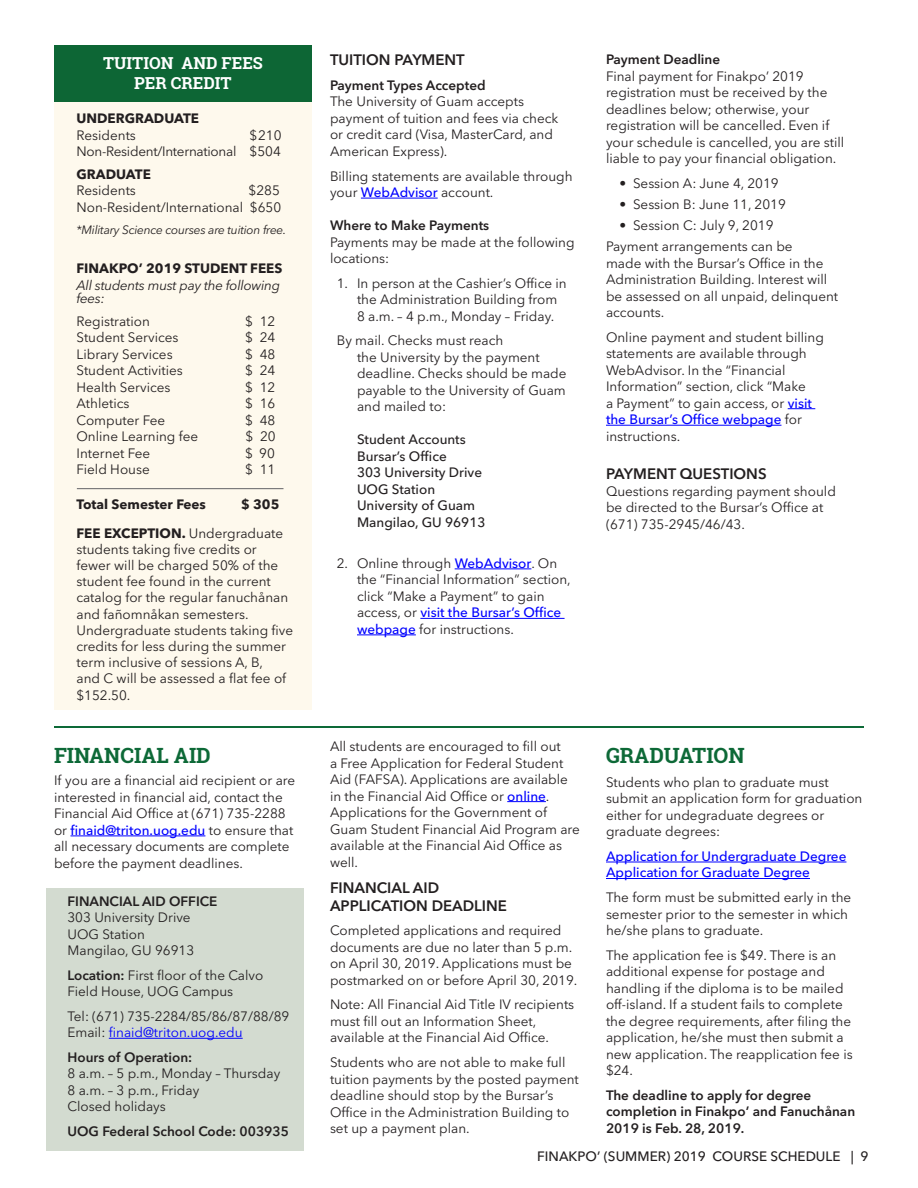
<style>
.page{position:relative;width:918px;height:1188px;background:#fff}
.page>*{position:absolute;margin:0;border:0;box-sizing:border-box;transform-origin:0 0}
.t1{font:700 21px "Roboto Slab";color:#0d6937}
.Plain_Text{font:700 16.5px/19.8px "Roboto Slab";color:#fff;text-align:center}
.t2{font:600 15px/18px "Avenir Next LT Pro";color:#231f20}
.Plain_Text-2{font:13.5px/16.5px "Avenir Next LT Pro";color:#231f20}
.t3{font:500 13.5px/16.5px "Avenir Next LT Pro";color:#231f20}
.t4{font:600 13.5px/16.5px "Avenir Next LT Pro";color:#231f20}
.Plain_Text-3{font:700 13.5px "Avenir Next LT Pro";color:#231f20}
.t5{font:500 13.5px/16.5px "Avenir Next LT Pro";color:#00f}
.Plain_Text-4{font:italic 13.5px/13.5px "Avenir Next LT Pro";letter-spacing:-.02em;color:#231f20}
.Plain_Text-5{font:13.5px "Avenir Next LT Pro";letter-spacing:-.02em;color:#231f20}
.Plain_Text-6{font:italic 12px "Avenir Next LT Pro";letter-spacing:-.02em;color:#231f20}
.s1{font-weight:600}
.s2{font-weight:500;color:#00f}
.s3{font-weight:700}
.s4{color:#00f}
</style>
<div class="page">
<hr style="left:54px;top:726px;width:810px;height:2px;background:#0d6937">
<div style="left:54px;top:101px;width:258px;height:609px;background:#fef9ed"></div>
<div style="left:54px;top:45px;width:258px;height:56px;background:#0d6635"></div>
<hr style="left:361px;top:198px;width:77px;height:1px;background:#00f">
<hr style="left:455px;top:569px;width:76px;height:1px;background:#00f">
<hr style="left:420px;top:618px;width:145px;height:1px;background:#00f">
<hr style="left:357px;top:635px;width:59px;height:1px;background:#00f">
<svg style="left:788px;top:408px;width:27px;height:1px"></svg>
<hr style="left:606px;top:425px;width:175px;height:1px;background:#00f">
<div style="left:46px;top:888px;width:258px;height:262px;background:#d3dbd0"></div>
<hr style="left:109px;top:1038px;width:134px;height:1px;background:#00f">
<hr style="left:507px;top:801px;width:39px;height:1px;background:#00f">
<hr style="left:606px;top:862px;width:240px;height:1px;background:#00f">
<hr style="left:606px;top:878px;width:204px;height:1px;background:#00f">
<hr style="left:70px;top:836px;width:135px;height:1px;background:#00f">
<hr style="left:77px;top:488px;width:207px;height:1px;background:#636366">
<p class="Plain_Text" style="left:103px;top:53px;width:161px">TUITION AND FEES<br>PER CREDIT</p>
<p class="t2" style="left:330px;top:51px;width:136px">TUITION PAYMENT</p>
<p class="Plain_Text-2" style="left:330px;top:77px;width:230px"><span class="s1">Payment Types Accepted<br></span>The University of Guam accepts payment of tuition and fees via check or credit card (Visa, MasterCard, and<br>American Express).</p>
<p class="Plain_Text-2" style="left:330px;top:168px;width:244px">Billing statements are available through your <span class="s2">WebAdvisor</span> account.</p>
<p class="Plain_Text-2" style="left:330px;top:217px;width:246px"><span class="s1">Where to Make Payments<br></span>Payments may be made at the following locations:</p>
<p class="Plain_Text-2" style="left:357px;top:275px;width:211px;text-indent:-20px">1. In person at the Cashier’s Office in the Administration Building from<br>8 a.m. – 4 p.m., Monday – Friday.</p>
<p class="Plain_Text-2" style="left:357px;top:332px;width:211px;text-indent:-20px">By mail. Checks must reach<br>the University by the payment deadline. Checks should be made payable to the University of Guam and mailed to:</p>
<p class="t3" style="left:357px;top:431px;width:130px">Student Accounts<br>Bursar’s Office<br>303 University Drive<br>UOG Station<br>University of Guam<br>Mangilao, GU 96913</p>
<p class="Plain_Text-2" style="left:357px;top:555px;width:215px;text-indent:-20px">2. Online through <span class="s2">WebAdvisor</span>. On the “Financial Information” section, click “Make a Payment” to gain access, or <span class="s2">visit the Bursar’s Office webpage</span> for instructions.</p>
<p class="Plain_Text-3" style="left:76px;top:110px;width:124px">UNDERGRADUATE</p>
<p class="Plain_Text-2" style="left:76px;top:127px;width:61px">Residents</p>
<p class="Plain_Text-2" style="left:249px;top:127px;width:34px">$210</p>
<p class="Plain_Text-5" style="left:76px;top:144px;width:206px">Non-Resident/International $504</p>
<p class="Plain_Text-3" style="left:76px;top:166px;width:76px">GRADUATE</p>
<p class="Plain_Text-2" style="left:76px;top:182px;width:61px">Residents</p>
<p class="Plain_Text-2" style="left:249px;top:182px;width:33px">$285</p>
<p class="Plain_Text-2" style="left:76px;top:199px;width:206px">Non-Resident/International $650</p>
<p class="Plain_Text-6" style="left:76px;top:223px;width:211px">*Military Science courses are tuition free.</p>
<p class="Plain_Text-3" style="left:76px;top:260px;width:207px">FINAKPO’ 2019 STUDENT FEES</p>
<p class="Plain_Text-4" style="left:76px;top:278px;width:205px">All students must pay the following fees:</p>
<p class="Plain_Text-2" style="left:76px;top:313px;width:75px">Registration</p>
<p class="Plain_Text-2" style="left:245px;top:313px;width:32px">$ 12</p>
<p class="Plain_Text-2" style="left:76px;top:329px;width:104px">Student Services</p>
<p class="Plain_Text-2" style="left:245px;top:329px;width:32px">$ 24</p>
<p class="Plain_Text-2" style="left:76px;top:346px;width:98px">Library Services</p>
<p class="Plain_Text-2" style="left:245px;top:346px;width:32px">$ 48</p>
<p class="Plain_Text-2" style="left:76px;top:362px;width:108px">Student Activities</p>
<p class="Plain_Text-2" style="left:245px;top:362px;width:32px">$ 24</p>
<p class="Plain_Text-2" style="left:76px;top:379px;width:96px">Health Services</p>
<p class="Plain_Text-2" style="left:245px;top:379px;width:32px">$ 12</p>
<p class="Plain_Text-2" style="left:76px;top:395px;width:55px">Athletics</p>
<p class="Plain_Text-2" style="left:245px;top:395px;width:32px">$ 16</p>
<p class="Plain_Text-2" style="left:76px;top:412px;width:90px">Computer Fee</p>
<p class="Plain_Text-2" style="left:245px;top:412px;width:32px">$ 48</p>
<p class="Plain_Text-2" style="left:76px;top:428px;width:123px">Online Learning fee</p>
<p class="Plain_Text-2" style="left:246px;top:428px;width:32px">$ 20</p>
<p class="Plain_Text-2" style="left:76px;top:445px;width:75px">Internet Fee</p>
<p class="Plain_Text-2" style="left:245px;top:445px;width:31px">$ 90</p>
<p class="Plain_Text-2" style="left:76px;top:461px;width:75px">Field House</p>
<p class="Plain_Text-2" style="left:245px;top:461px;width:32px">$ 11</p>
<p class="Plain_Text-3" style="left:76px;top:496px;width:131px">Total Semester Fees</p>
<p class="Plain_Text-3" style="left:241px;top:496px;width:40px">$ 305</p>
<p class="Plain_Text-2" style="left:76px;top:525px;width:218px"><span class="s3">FEE EXCEPTION.</span> Undergraduate students taking five credits or fewer will be charged 50% of the student fee found in the current catalog for the regular fanuchånan and fañomnåkan semesters.<br>Undergraduate students taking five credits for less during the summer term inclusive of sessions A, B,<br>and C will be assessed a flat fee of $152.50.</p>
<p class="t1" style="left:54px;top:741px;width:158px">FINANCIAL AID</p>
<p class="Plain_Text-2" style="left:54px;top:772px;width:243px">If you are a financial aid recipient or are interested in financial aid, contact the Financial Aid Office at (671) 735-2288 or <span class="s2">finaid@triton.uog.edu</span> to ensure that all necessary documents are complete before the payment deadlines.</p>
<p class="Plain_Text-2" style="left:68px;top:893px;width:151px"><span class="s1">FINANCIAL AID OFFICE<br></span>303 University Drive<br>UOG Station<br>Mangilao, GU 96913</p>
<p class="Plain_Text-2" style="left:68px;top:967px;width:197px"><span class="s1">Location:</span> First floor of the Calvo<br>Field House, UOG Campus</p>
<p class="Plain_Text-2" style="left:68px;top:1008px;width:223px">Tel: (671) 735-2284/85/86/87/88/89<br>Email: <span class="s4">finaid@triton.uog.edu</span></p>
<p class="Plain_Text-2" style="left:68px;top:1049px;width:214px"><span class="s1">Hours of Operation:<br></span>8 a.m. – 5 p.m., Monday – Thursday<br>8 a.m. – 3 p.m., Friday<br>Closed holidays</p>
<p class="t4" style="left:68px;top:1123px;width:223px">UOG Federal School Code: 003935</p>
<p class="Plain_Text-2" style="left:330px;top:738px;width:251px">All students are encouraged to fill out<br>a Free Application for Federal Student Aid (FAFSA). Applications are available in the Financial Aid Office or <span class="s2">online</span>.<br>Applications for the Government of Guam Student Financial Aid Program are available at the Financial Aid Office as well.</p>
<p class="t2" style="left:330px;top:878px;width:179px">FINANCIAL AID<br>APPLICATION DEADLINE</p>
<p class="Plain_Text-2" style="left:330px;top:922px;width:249px">Completed applications and required documents are due no later than 5 p.m. on April 30, 2019. Applications must be postmarked on or before April 30, 2019.</p>
<p class="Plain_Text-2" style="left:330px;top:996px;width:246px">Note: All Financial Aid Title IV recipients must fill out an Information Sheet, available at the Financial Aid Office.</p>
<p class="Plain_Text-2" style="left:330px;top:1054px;width:250px">Students who are not able to make full tuition payments by the posted payment deadline should stop by the Bursar’s Office in the Administration Building to set up a payment plan.</p>
<p class="Plain_Text-2" style="left:606px;top:51px;width:240px"><span class="s1">Payment Deadline<br></span>Final payment for Finakpo’ 2019 registration must be received by the deadlines below; otherwise, your registration will be cancelled. Even if your schedule is cancelled, you are still liable to pay your financial obligation.</p>
<p class="Plain_Text-2" style="left:620px;top:175px;width:161px">• Session A: June 4, 2019</p>
<p class="Plain_Text-2" style="left:620px;top:196px;width:168px">• Session B: June 11, 2019</p>
<p class="Plain_Text-2" style="left:620px;top:217px;width:156px">• Session C: July 9, 2019</p>
<p class="Plain_Text-2" style="left:606px;top:238px;width:234px">Payment arrangements can be<br>made with the Bursar’s Office in the<br>Administration Building. Interest will be assessed on all unpaid, delinquent accounts.</p>
<p class="Plain_Text-2" style="left:606px;top:329px;width:220px">Online payment and student billing statements are available through<br>WebAdvisor. In the “Financial<br>Information” section, click “Make<br>a Payment” to gain access, or <span class="s2">visit the Bursar’s Office webpage</span> for instructions.</p>
<p class="t2" style="left:606px;top:465px;width:162px">PAYMENT QUESTIONS</p>
<p class="Plain_Text-2" style="left:606px;top:483px;width:231px">Questions regarding payment should be directed to the Bursar’s Office at (671) 735-2945/46/43.</p>
<p class="t1" style="left:606px;top:741px;width:140px">GRADUATION</p>
<p class="Plain_Text-2" style="left:606px;top:774px;width:258px">Students who plan to graduate must submit an application form for graduation either for undegraduate degrees or graduate degrees:</p>
<p class="t5" style="left:606px;top:848px;width:242px">Application for Undergraduate Degree<br>Application for Graduate Degree</p>
<p class="Plain_Text-2" style="left:606px;top:889px;width:247px">The form must be submitted early in the semester prior to the semester in which he/she plans to graduate.</p>
<p class="Plain_Text-2" style="left:606px;top:947px;width:248px">The application fee is $49. There is an additional expense for postage and handling if the diploma is to be mailed off-island. If a student fails to complete the degree requirements, after filing the application, he/she must then submit a new application. The reapplication fee is $24.</p>
<p class="t4" style="left:606px;top:1087px;width:251px">The deadline to apply for degree completion in Finakpo’ and Fanuchånan<br>2019 is Feb. 28, 2019.</p>
<p class="t3" style="left:537px;top:1148px;width:333px">FINAKPO’ (SUMMER) 2019 COURSE SCHEDULE | 9</p>
</div>
